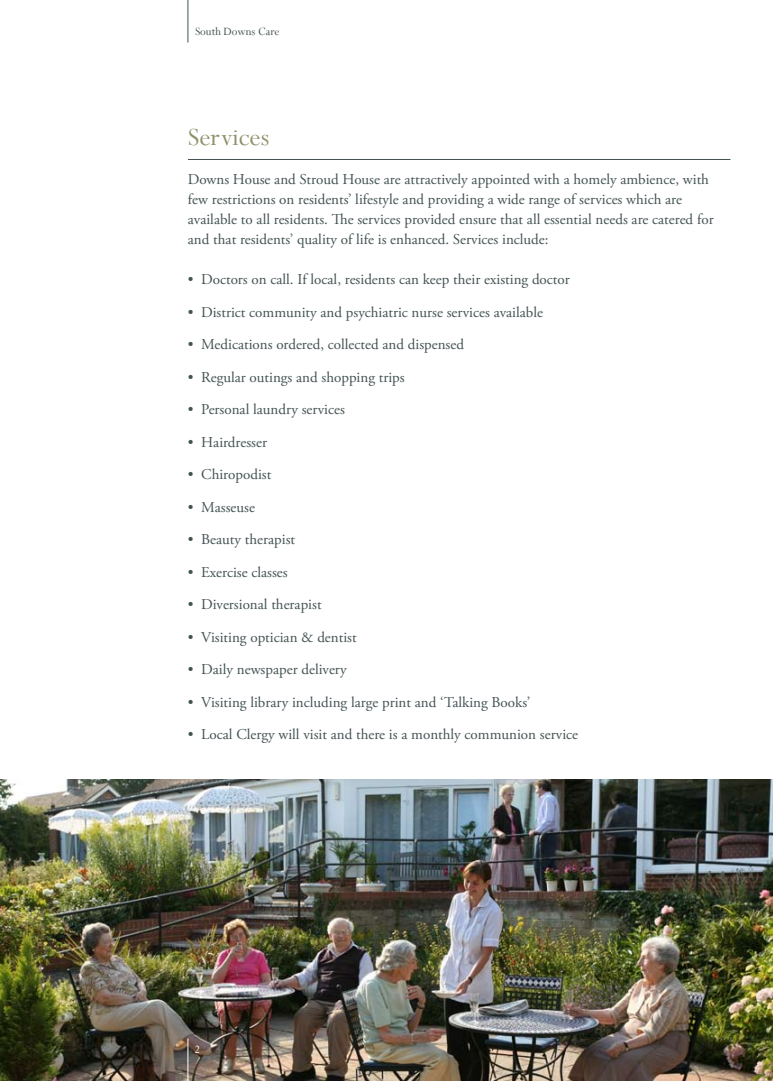
<style>
.page{position:relative;width:773px;height:1081px;background:#fff}
.page>*{position:absolute;margin:0;border:0;box-sizing:border-box;transform-origin:0 0}
.t1{font:27.5px "Perpetua";color:#909069}
.t2{font:15px/20px "Adobe Garamond Pro";color:#435253}
.t3{font:12.5px "Perpetua";color:#435253}
.t4{font:12.5px "Perpetua";color:#fff}
</style>
<div class="page">
<hr style="left:188px;top:0;width:1px;height:43px;background:#435253">
<hr style="left:188px;top:159px;width:542px;height:1px;background:#435253">
<img style="left:0;top:780px;width:772px;height:301px">
<hr style="left:188px;top:1038px;width:1px;height:43px;background:#fff">
<p class="t3" style="left:195px;top:24px;width:86px">South Downs Care</p>
<h1 class="t1" style="left:188px;top:120px;width:83px">Services</h1>
<p class="t2" style="left:188px;top:170px;width:527px">Downs House and Stroud House are attractively appointed with a homely ambience, with few restrictions on residents’ lifestyle and providing a wide range of services which are available to all residents. The services provided ensure that all essential needs are catered for and that residents’ quality of life is enhanced. Services include:</p>
<p class="t2" style="left:188px;top:270px;width:383px">• Doctors on call. If local, residents can keep their existing doctor</p>
<p class="t2" style="left:188px;top:302px;width:356px">• District community and psychiatric nurse services available</p>
<p class="t2" style="left:188px;top:335px;width:277px">• Medications ordered, collected and dispensed</p>
<p class="t2" style="left:188px;top:367px;width:218px">• Regular outings and shopping trips</p>
<p class="t2" style="left:188px;top:400px;width:158px">• Personal laundry services</p>
<p class="t2" style="left:188px;top:432px;width:81px">• Hairdresser</p>
<p class="t2" style="left:188px;top:465px;width:85px">• Chiropodist</p>
<p class="t2" style="left:188px;top:497px;width:68px">• Masseuse</p>
<p class="t2" style="left:188px;top:530px;width:109px">• Beauty therapist</p>
<p class="t2" style="left:188px;top:562px;width:101px">• Exercise classes</p>
<p class="t2" style="left:188px;top:595px;width:135px">• Diversional therapist</p>
<p class="t2" style="left:188px;top:627px;width:170px">• Visiting optician &amp; dentist</p>
<p class="t2" style="left:188px;top:660px;width:160px">• Daily newspaper delivery</p>
<p class="t2" style="left:188px;top:692px;width:344px">• Visiting library including large print and ‘Talking Books’</p>
<p class="t2" style="left:188px;top:725px;width:392px">• Local Clergy will visit and there is a monthly communion service</p>
<p class="t4" style="left:194px;top:1041px;width:7px">2</p>
</div>
